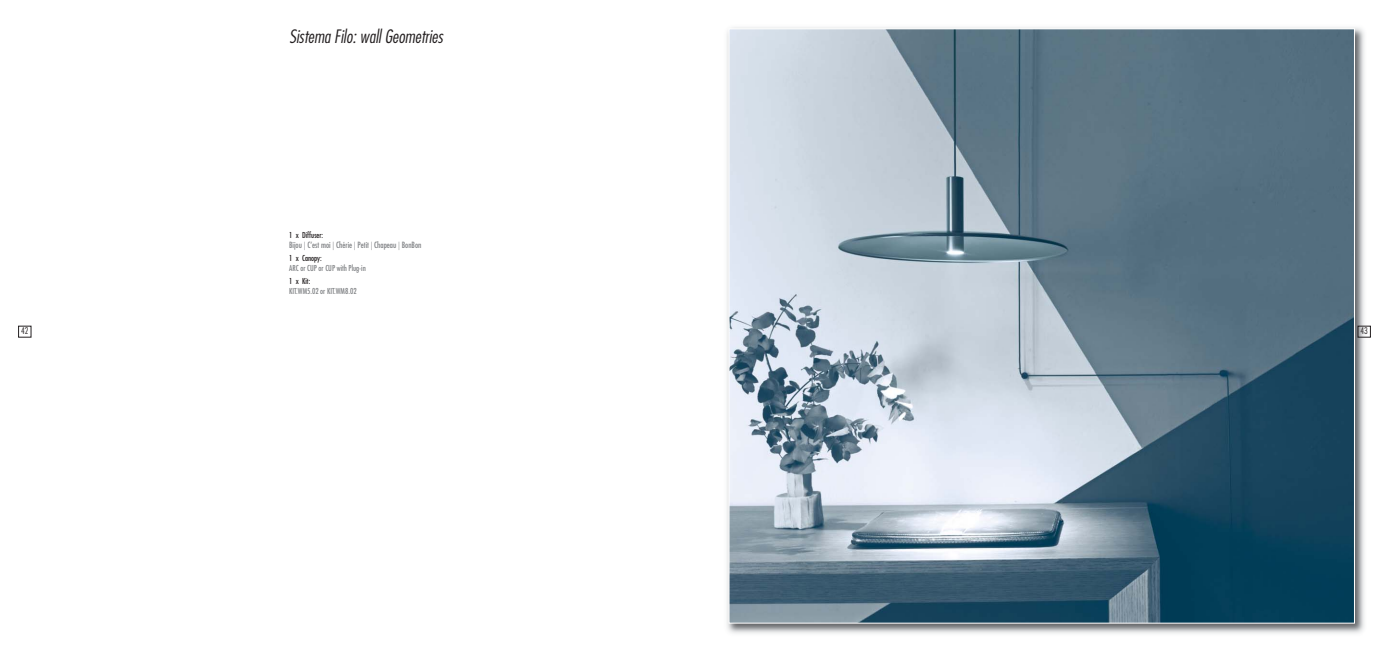
<style>
.page{position:relative;width:1389px;height:652px;background:#fff}
.page>*{position:absolute;margin:0;border:0;box-sizing:border-box;transform-origin:0 0}
.t1{font:italic 300 condensed 18px "Futura";color:#231f20}
.t2{font:300 condensed 9px "Futura";color:#231f20}
.t3{font:condensed 8.4px "Futura";color:#808285}
.t4{font:condensed 8px "Futura";color:#808285}
.t5{font:condensed 8px "Futura";color:#231f20}
.s1{font-weight:300}
</style>
<div class="page">
<img style="left:727px;top:27px;width:641px;height:607px">
<img style="left:731px;top:30px;width:622px;height:592px">
<div style="left:1358px;top:326px;width:13px;height:11px;border:1px solid #231f20"></div>
<div style="left:18px;top:326px;width:13px;height:11px;border:1px solid #231f20"></div>
<h1 class="t1" style="left:289px;top:28px;width:158px">Sistema Filo:wallGeometries</h1>
<p class="t5" style="left:289px;top:231px;width:36px">1 x Diffuser:</p>
<p class="t3" style="left:289px;top:241px;width:134px">Bijou <span class="s1">|</span> C’est moi <span class="s1">|</span> Chérie <span class="s1">|</span> Petit <span class="s1">|</span> Chapeau <span class="s1">|</span> BonBon</p>
<p class="t5" style="left:289px;top:254px;width:34px">1 x Canopy:</p>
<p class="t4" style="left:289px;top:264px;width:78px">ARC or CUP or CUP with Plug-in</p>
<p class="t5" style="left:289px;top:277px;width:23px">1 x Kit:</p>
<p class="t4" style="left:289px;top:287px;width:69px">KIT.WM5.02 or KIT.WM8.02</p>
<p class="t2" style="left:21px;top:327px;width:9px">42</p>
<p class="t2" style="left:1360px;top:327px;width:9px">43</p>
</div>
